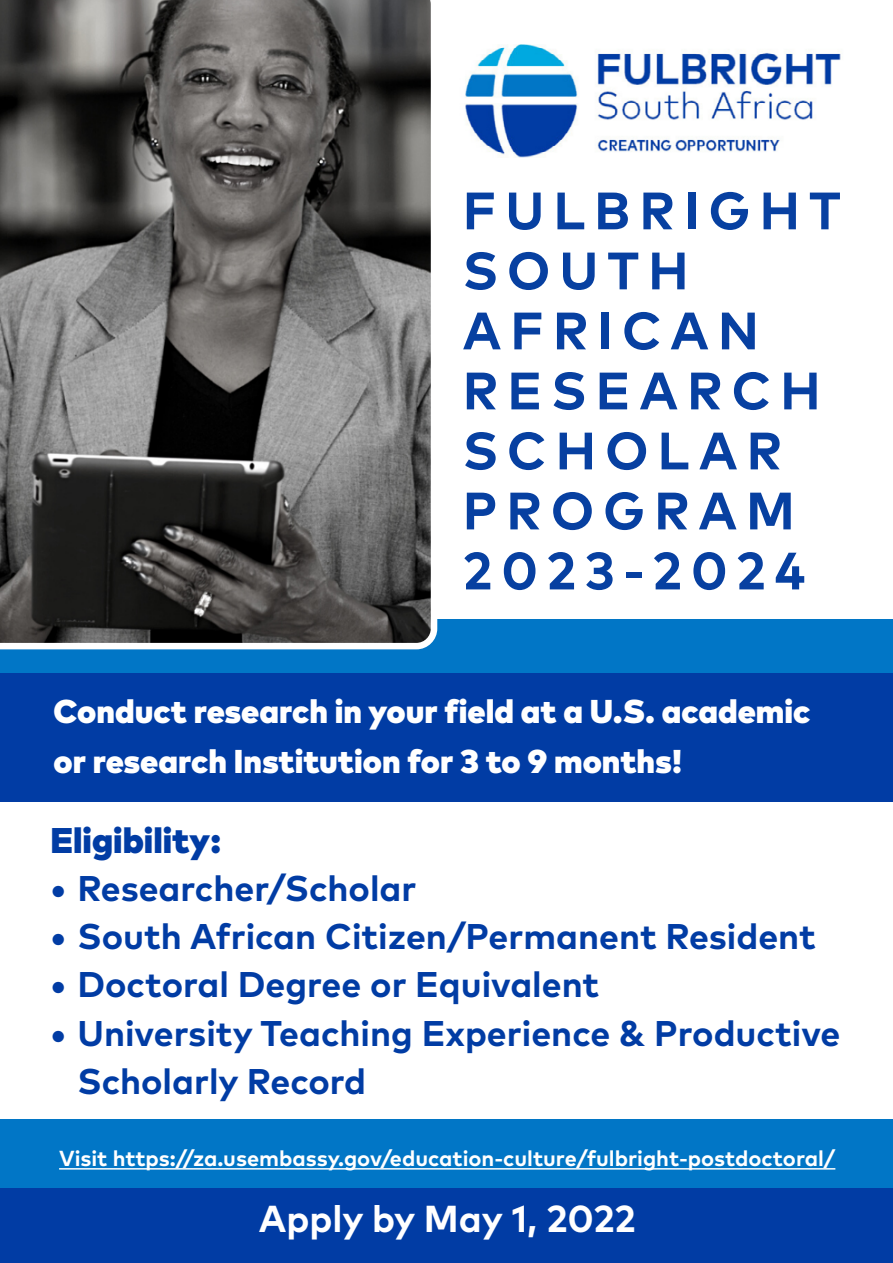
<style>
.page{position:relative;width:893px;height:1263px;background:#fff}
.page>*{position:absolute;margin:0;border:0;box-sizing:border-box;transform-origin:0 0}
.t1{font:700 52.5px/60px "Mark Pro";letter-spacing:.17em;color:#0740a1}
.t2{font:700 37.5px "Mark Pro";color:#fff}
.t3{font:700 35.7px/48px "Mark Pro";color:#013ca4}
.t4{font:900 35.7px "Mark Pro";color:#013ca4}
.t5{font:900 33px/49.5px "Mark Pro";color:#fff}
.t6{font:700 21.75px "Mark Pro";color:#fff}
</style>
<div class="page">
<div style="left:0;top:1119px;width:893px;height:119px;background:#0176c6"></div>
<div style="left:0;top:1188px;width:893px;height:75px;background:#013ca4"></div>
<div style="left:0;top:619px;width:893px;height:84px;background:#0176c6"></div>
<div style="left:0;top:673px;width:892px;height:129px;background:#013ca4"></div>
<img style="left:465px;top:45px;width:376px;height:113px">
<hr style="left:59px;top:1168px;width:776px;height:1px;background:#fff">
<svg style="left:0;top:0;width:437px;height:649px;background:#5e5d5c"></svg>
<h1 class="t1" style="left:463px;top:176px;width:380px">FULBRIGHT<br>SOUTH<br>AFRICAN<br>RESEARCH<br>SCHOLAR<br>PROGRAM<br>2023-2024</h1>
<p class="t5" style="left:54px;top:684px;width:758px">Conduct research in your field at a U.S. academic or research Institution for 3 to 9 months!</p>
<p class="t4" style="left:50px;top:813px;width:172px">Eligibility:</p>
<p class="t3" style="left:50px;top:862px;width:368px">• Researcher/Scholar</p>
<p class="t3" style="left:50px;top:910px;width:767px">• South African Citizen/Permanent Resident</p>
<p class="t3" style="left:50px;top:958px;width:550px">• Doctoral Degree or Equivalent</p>
<p class="t3" style="left:77px;top:1006px;width:764px;text-indent:-27px">• University Teaching Experience &amp; Productive<br>Scholarly Record</p>
<p class="t6" style="left:59px;top:1142px;width:778px">Visit https://za.usembassy.gov/education-culture/fulbright-postdoctoral/</p>
<p class="t2" style="left:259px;top:1190px;width:378px">Apply by May 1, 2022</p>
</div>
